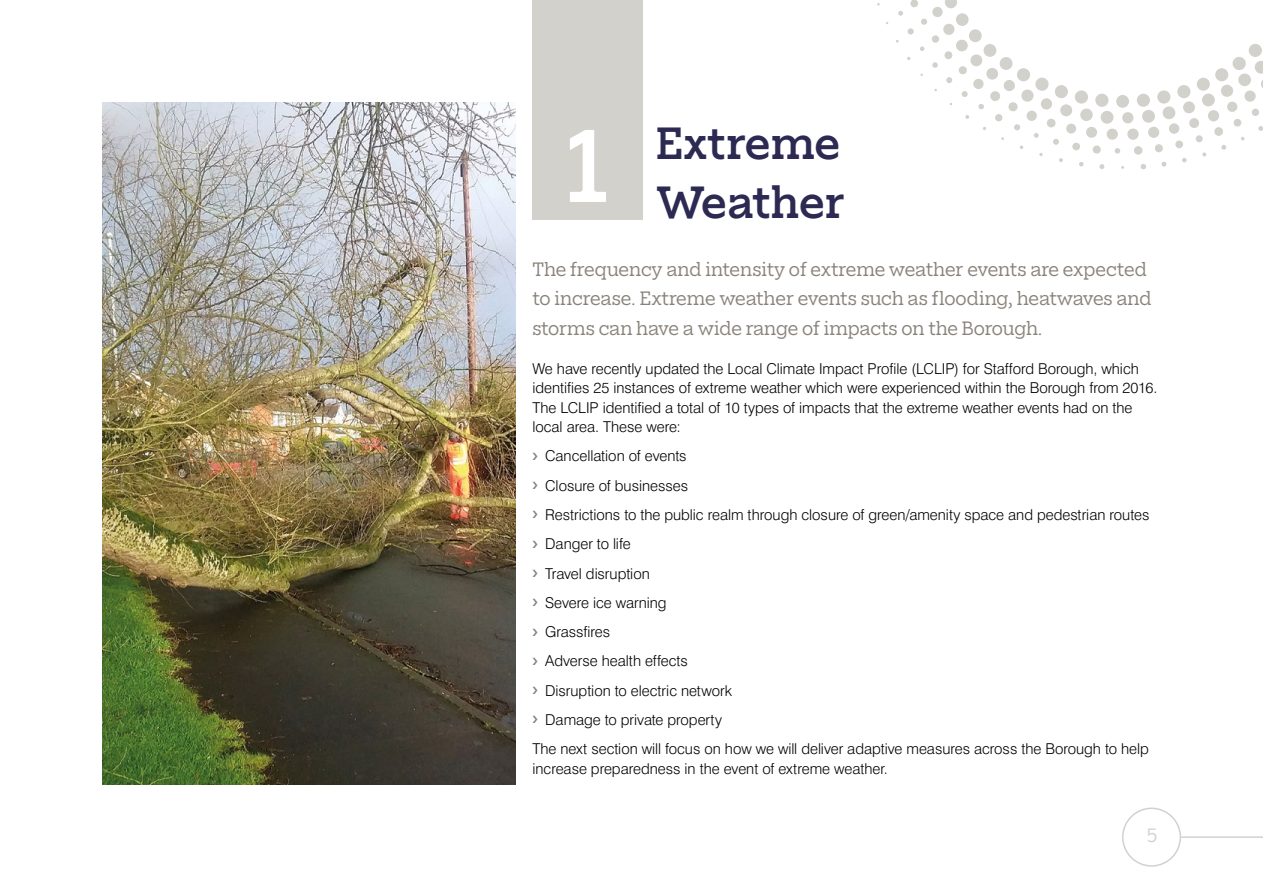
<style>
.page{position:relative;width:1263px;height:893px;background:#fff}
.page>*{position:absolute;margin:0;border:0;box-sizing:border-box;transform-origin:0 0}
.t1{font:500 96px "Elizeth";color:#fff}
.t2{font:500 42px/58.5px "Elizeth";letter-spacing:-.01em;color:#2c2952}
.First_para{font:18px/29.2px "Elizeth";letter-spacing:-.01em;color:#89827a}
.t3{font:18px "Elizeth";color:#d3d1cc}
.t4{font:300 15px/19.5px "Swiss 721 BT";color:#000}
</style>
<div class="page">
<hr style="left:1181px;top:836px;width:82px;height:2px;background:#d3d1cc">
<div style="left:1122px;top:807px;width:59px;height:60px;border:2px solid #d3d1cc;border-radius:50%"></div>
<img style="left:102px;top:102px;width:413px;height:683px">
<div style="left:532px;top:0;width:111px;height:219px;background:#d3d1cc"></div>
<div style="left:1249px;top:44px;width:13px;height:13px;background:#d3d1cc;border-radius:50%"></div>
<div style="left:1232px;top:57px;width:14px;height:13px;background:#d3d1cc;border-radius:50%"></div>
<div style="left:1215px;top:68px;width:13px;height:13px;background:#d3d1cc;border-radius:50%"></div>
<div style="left:1197px;top:78px;width:13px;height:13px;background:#d3d1cc;border-radius:50%"></div>
<div style="left:1177px;top:85px;width:13px;height:13px;background:#d3d1cc;border-radius:50%"></div>
<div style="left:1157px;top:90px;width:13px;height:14px;background:#d3d1cc;border-radius:50%"></div>
<div style="left:1137px;top:94px;width:13px;height:13px;background:#d3d1cc;border-radius:50%"></div>
<div style="left:1116px;top:95px;width:13px;height:13px;background:#d3d1cc;border-radius:50%"></div>
<div style="left:1095px;top:94px;width:13px;height:13px;background:#d3d1cc;border-radius:50%"></div>
<div style="left:1075px;top:90px;width:13px;height:14px;background:#d3d1cc;border-radius:50%"></div>
<div style="left:1055px;top:85px;width:13px;height:13px;background:#d3d1cc;border-radius:50%"></div>
<div style="left:1035px;top:78px;width:13px;height:13px;background:#d3d1cc;border-radius:50%"></div>
<div style="left:1017px;top:68px;width:13px;height:13px;background:#d3d1cc;border-radius:50%"></div>
<div style="left:1000px;top:57px;width:12px;height:13px;background:#d3d1cc;border-radius:50%"></div>
<div style="left:983px;top:44px;width:13px;height:13px;background:#d3d1cc;border-radius:50%"></div>
<div style="left:969px;top:29px;width:13px;height:13px;background:#d3d1cc;border-radius:50%"></div>
<div style="left:956px;top:13px;width:12px;height:13px;background:#d3d1cc;border-radius:50%"></div>
<svg style="left:945px;top:0;width:12px;height:8px"></svg>
<div style="left:1238px;top:74px;width:13px;height:12px;background:#d3d1cc;border-radius:50%"></div>
<div style="left:1221px;top:85px;width:12px;height:12px;background:#d3d1cc;border-radius:50%"></div>
<div style="left:1202px;top:94px;width:13px;height:12px;background:#d3d1cc;border-radius:50%"></div>
<div style="left:1183px;top:101px;width:12px;height:12px;background:#d3d1cc;border-radius:50%"></div>
<div style="left:1162px;top:106px;width:13px;height:13px;background:#d3d1cc;border-radius:50%"></div>
<div style="left:1142px;top:110px;width:13px;height:13px;background:#d3d1cc;border-radius:50%"></div>
<div style="left:1122px;top:112px;width:11px;height:11px;background:#d3d1cc;border-radius:50%"></div>
<div style="left:1101px;top:111px;width:12px;height:13px;background:#d3d1cc;border-radius:50%"></div>
<div style="left:1080px;top:109px;width:13px;height:12px;background:#d3d1cc;border-radius:50%"></div>
<div style="left:1060px;top:104px;width:12px;height:12px;background:#d3d1cc;border-radius:50%"></div>
<div style="left:1041px;top:98px;width:11px;height:12px;background:#d3d1cc;border-radius:50%"></div>
<div style="left:1021px;top:90px;width:12px;height:12px;background:#d3d1cc;border-radius:50%"></div>
<div style="left:1004px;top:80px;width:11px;height:11px;background:#d3d1cc;border-radius:50%"></div>
<div style="left:986px;top:68px;width:12px;height:12px;background:#d3d1cc;border-radius:50%"></div>
<div style="left:970px;top:54px;width:12px;height:12px;background:#d3d1cc;border-radius:50%"></div>
<div style="left:956px;top:40px;width:12px;height:11px;background:#d3d1cc;border-radius:50%"></div>
<div style="left:943px;top:24px;width:11px;height:11px;background:#d3d1cc;border-radius:50%"></div>
<div style="left:932px;top:7px;width:11px;height:10px;background:#d3d1cc;border-radius:50%"></div>
<svg style="left:1255px;top:61px;width:8px;height:27px"></svg>
<div style="left:1244px;top:91px;width:12px;height:11px;background:#d3d1cc;border-radius:50%"></div>
<div style="left:1227px;top:102px;width:10px;height:10px;background:#d3d1cc;border-radius:50%"></div>
<div style="left:1208px;top:110px;width:11px;height:11px;background:#d3d1cc;border-radius:50%"></div>
<div style="left:1189px;top:118px;width:10px;height:10px;background:#d3d1cc;border-radius:50%"></div>
<div style="left:1169px;top:123px;width:10px;height:11px;background:#d3d1cc;border-radius:50%"></div>
<div style="left:1148px;top:127px;width:11px;height:11px;background:#d3d1cc;border-radius:50%"></div>
<div style="left:1127px;top:129px;width:12px;height:11px;background:#d3d1cc;border-radius:50%"></div>
<div style="left:1107px;top:129px;width:11px;height:11px;background:#d3d1cc;border-radius:50%"></div>
<div style="left:1086px;top:127px;width:11px;height:11px;background:#d3d1cc;border-radius:50%"></div>
<div style="left:1066px;top:124px;width:10px;height:10px;background:#d3d1cc;border-radius:50%"></div>
<div style="left:1047px;top:119px;width:8px;height:8px;background:#d3d1cc;border-radius:50%"></div>
<div style="left:1026px;top:111px;width:11px;height:10px;background:#d3d1cc;border-radius:50%"></div>
<div style="left:1008px;top:102px;width:9px;height:9px;background:#d3d1cc;border-radius:50%"></div>
<div style="left:990px;top:91px;width:10px;height:10px;background:#d3d1cc;border-radius:50%"></div>
<div style="left:973px;top:79px;width:10px;height:10px;background:#d3d1cc;border-radius:50%"></div>
<div style="left:959px;top:66px;width:8px;height:8px;background:#d3d1cc;border-radius:50%"></div>
<div style="left:944px;top:51px;width:8px;height:8px;background:#d3d1cc;border-radius:50%"></div>
<div style="left:932px;top:35px;width:7px;height:8px;background:#d3d1cc;border-radius:50%"></div>
<svg style="left:921px;top:19px;width:6px;height:6px"></svg>
<div style="left:910px;top:0;width:8px;height:7px;background:#d3d1cc;border-radius:50%"></div>
<div style="left:1252px;top:109px;width:7px;height:7px;background:#d3d1cc;border-radius:50%"></div>
<div style="left:1233px;top:119px;width:8px;height:8px;background:#d3d1cc;border-radius:50%"></div>
<div style="left:1214px;top:127px;width:9px;height:9px;background:#d3d1cc;border-radius:50%"></div>
<div style="left:1196px;top:135px;width:7px;height:7px;background:#d3d1cc;border-radius:50%"></div>
<div style="left:1175px;top:141px;width:8px;height:7px;background:#d3d1cc;border-radius:50%"></div>
<div style="left:1155px;top:144px;width:8px;height:8px;background:#d3d1cc;border-radius:50%"></div>
<div style="left:1134px;top:146px;width:8px;height:9px;background:#d3d1cc;border-radius:50%"></div>
<svg style="left:1115px;top:148px;width:5px;height:6px"></svg>
<div style="left:1093px;top:146px;width:8px;height:8px;background:#d3d1cc;border-radius:50%"></div>
<div style="left:1072px;top:143px;width:8px;height:7px;background:#d3d1cc;border-radius:50%"></div>
<svg style="left:1053px;top:139px;width:6px;height:6px"></svg>
<svg style="left:1034px;top:133px;width:5px;height:5px"></svg>
<svg style="left:1014px;top:124px;width:6px;height:6px"></svg>
<div style="left:995px;top:114px;width:7px;height:7px;background:#d3d1cc;border-radius:50%"></div>
<svg style="left:978px;top:104px;width:6px;height:5px"></svg>
<svg style="left:962px;top:91px;width:6px;height:6px"></svg>
<svg style="left:946px;top:77px;width:6px;height:6px"></svg>
<svg style="left:932px;top:62px;width:6px;height:6px"></svg>
<svg style="left:920px;top:46px;width:4px;height:5px"></svg>
<div style="left:907px;top:28px;width:7px;height:7px;background:#d3d1cc;border-radius:50%"></div>
<svg style="left:898px;top:11px;width:5px;height:5px"></svg>
<svg style="left:1258px;top:126px;width:5px;height:5px"></svg>
<svg style="left:1221px;top:145px;width:5px;height:5px"></svg>
<svg style="left:1202px;top:153px;width:4px;height:3px"></svg>
<svg style="left:1182px;top:158px;width:5px;height:4px"></svg>
<svg style="left:1161px;top:162px;width:5px;height:5px"></svg>
<svg style="left:1141px;top:164px;width:5px;height:5px"></svg>
<svg style="left:1099px;top:164px;width:5px;height:5px"></svg>
<svg style="left:1079px;top:162px;width:4px;height:4px"></svg>
<svg style="left:1059px;top:158px;width:4px;height:4px"></svg>
<svg style="left:965px;top:115px;width:4px;height:4px"></svg>
<p class="t1" style="left:566px;top:95px;width:44px">1</p>
<h2 class="t2" style="left:656px;top:111px;width:191px">Extreme<br>Weather</h2>
<p class="First_para" style="left:532px;top:254px;width:621px">The frequency and intensity of extreme weather events are expected to increase. Extreme weather events such as flooding, heatwaves and storms can have a wide range of impacts on the Borough.</p>
<p class="t4" style="left:532px;top:358px;width:626px">We have recently updated the Local Climate Impact Profile (LCLIP) for Stafford Borough, which identifies 25 instances of extreme weather which were experienced within the Borough from 2016.<br>The LCLIP identified a total of 10 types of impacts that the extreme weather events had on the local area. These were:</p>
<p class="t4" style="left:545px;top:446px;width:143px">Cancellation of events</p>
<p class="t4" style="left:545px;top:475px;width:145px">Closure of businesses</p>
<p class="t4" style="left:545px;top:505px;width:606px">Restrictions to the public realm through closure of green/amenity space and pedestrian routes</p>
<p class="t4" style="left:545px;top:534px;width:87px">Danger to life</p>
<p class="t4" style="left:545px;top:563px;width:106px">Travel disruption</p>
<p class="t4" style="left:545px;top:592px;width:123px">Severe ice warning</p>
<p class="t4" style="left:545px;top:622px;width:67px">Grassfires</p>
<p class="t4" style="left:545px;top:651px;width:144px">Adverse health effects</p>
<p class="t4" style="left:545px;top:680px;width:188px">Disruption to electric network</p>
<p class="t4" style="left:545px;top:709px;width:178px">Damage to private property</p>
<p class="t4" style="left:532px;top:739px;width:618px">The next section will focus on how we will deliver adaptive measures across the Borough to help increase preparedness in the event of extreme weather.</p>
<p class="t3" style="left:1147px;top:822px;width:11px">5</p>
</div>
